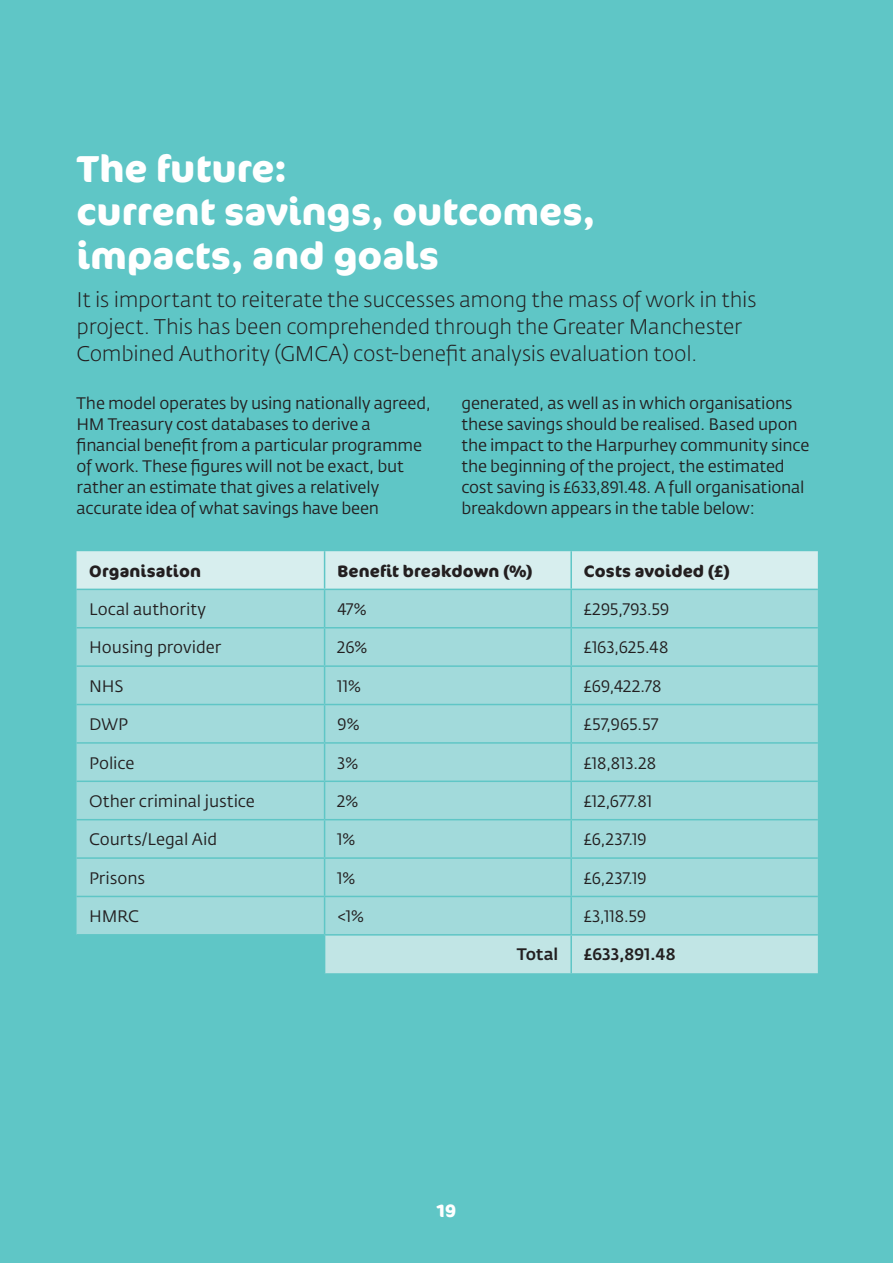
<style>
.page{position:relative;width:893px;height:1263px;background:#5fc6c6}
.page>*{position:absolute;margin:0;border:0;box-sizing:border-box;transform-origin:0 0}
.t1{font:700 37.5px/43.5px "Cocon";letter-spacing:.005em;color:#fff}
.t2{font:300 21px/27px "Fedra Sans Std";letter-spacing:-.01em;color:#231f20}
.t3{font:700 18px "Cocon";color:#fff}
.t4{font:16.5px/21px "Fedra Sans Std";letter-spacing:-.01em;color:#231f20}
.t5{font:700 16.5px "Cocon";letter-spacing:.01em;color:#231f20}
.t6{font:500 16.5px "Fedra Sans Std";color:#231f20}
</style>
<div class="page">
<div style="left:77px;top:551px;width:741px;height:38px;background:#d7eeee"></div>
<div style="left:77px;top:590px;width:741px;height:344px;background:#a2dadb"></div>
<div style="left:325px;top:935px;width:493px;height:38px;background:#c1e5e5"></div>
<hr style="left:324px;top:551px;width:1px;height:38px;background:#5fc6c6">
<hr style="left:570px;top:551px;width:2px;height:38px;background:#5fc6c6">
<hr style="left:324px;top:590px;width:1px;height:37px;background:#5fc6c6">
<hr style="left:570px;top:590px;width:2px;height:37px;background:#5fc6c6">
<hr style="left:77px;top:627px;width:248px;height:1px;background:#5fc6c6">
<hr style="left:325px;top:627px;width:246px;height:1px;background:#5fc6c6">
<hr style="left:324px;top:628px;width:1px;height:37px;background:#5fc6c6">
<hr style="left:571px;top:627px;width:247px;height:1px;background:#5fc6c6">
<hr style="left:570px;top:628px;width:2px;height:37px;background:#5fc6c6">
<hr style="left:77px;top:665px;width:248px;height:2px;background:#5fc6c6">
<hr style="left:325px;top:665px;width:246px;height:2px;background:#5fc6c6">
<hr style="left:324px;top:667px;width:1px;height:37px;background:#5fc6c6">
<hr style="left:571px;top:665px;width:247px;height:2px;background:#5fc6c6">
<hr style="left:570px;top:667px;width:2px;height:37px;background:#5fc6c6">
<hr style="left:77px;top:704px;width:248px;height:1px;background:#5fc6c6">
<hr style="left:325px;top:704px;width:246px;height:1px;background:#5fc6c6">
<hr style="left:324px;top:705px;width:1px;height:37px;background:#5fc6c6">
<hr style="left:571px;top:704px;width:247px;height:1px;background:#5fc6c6">
<hr style="left:570px;top:705px;width:2px;height:37px;background:#5fc6c6">
<hr style="left:77px;top:742px;width:248px;height:2px;background:#5fc6c6">
<hr style="left:325px;top:742px;width:246px;height:2px;background:#5fc6c6">
<hr style="left:324px;top:744px;width:1px;height:36px;background:#5fc6c6">
<hr style="left:571px;top:742px;width:247px;height:2px;background:#5fc6c6">
<hr style="left:570px;top:744px;width:2px;height:36px;background:#5fc6c6">
<hr style="left:77px;top:780px;width:248px;height:2px;background:#5fc6c6">
<hr style="left:325px;top:780px;width:246px;height:2px;background:#5fc6c6">
<hr style="left:324px;top:782px;width:1px;height:37px;background:#5fc6c6">
<hr style="left:571px;top:780px;width:247px;height:2px;background:#5fc6c6">
<hr style="left:570px;top:782px;width:2px;height:37px;background:#5fc6c6">
<hr style="left:77px;top:819px;width:248px;height:1px;background:#5fc6c6">
<hr style="left:325px;top:819px;width:246px;height:1px;background:#5fc6c6">
<hr style="left:324px;top:820px;width:1px;height:37px;background:#5fc6c6">
<hr style="left:571px;top:819px;width:247px;height:1px;background:#5fc6c6">
<hr style="left:570px;top:820px;width:2px;height:37px;background:#5fc6c6">
<hr style="left:77px;top:857px;width:248px;height:2px;background:#5fc6c6">
<hr style="left:325px;top:857px;width:246px;height:2px;background:#5fc6c6">
<hr style="left:324px;top:859px;width:1px;height:37px;background:#5fc6c6">
<hr style="left:571px;top:857px;width:247px;height:2px;background:#5fc6c6">
<hr style="left:570px;top:859px;width:2px;height:37px;background:#5fc6c6">
<hr style="left:77px;top:896px;width:248px;height:1px;background:#5fc6c6">
<hr style="left:325px;top:896px;width:246px;height:1px;background:#5fc6c6">
<hr style="left:324px;top:897px;width:1px;height:37px;background:#5fc6c6">
<hr style="left:571px;top:896px;width:247px;height:1px;background:#5fc6c6">
<hr style="left:570px;top:897px;width:2px;height:37px;background:#5fc6c6">
<hr style="left:570px;top:935px;width:2px;height:38px;background:#5fc6c6">
<h1 class="t1" style="left:77px;top:148px;width:520px">The future:<br>current savings, outcomes, impacts, and goals</h1>
<p class="t2" style="left:77px;top:286px;width:682px">It is important to reiterate the successes among the mass of work in this project. This has been comprehended through the Greater Manchester<br>Combined Authority (GMCA) cost-benefit analysis evaluation tool.</p>
<p class="t4" style="left:77px;top:392px;width:356px">The model operates by using nationally agreed, HM Treasury cost databases to derive a financial benefit from a particular programme of work. These figures will not be exact, but rather an estimate that gives a relatively accurate idea of what savings have been</p>
<p class="t4" style="left:461px;top:392px;width:350px">generated, as well as in which organisations these savings should be realised. Based upon the impact to the Harpurhey community since the beginning of the project, the estimated cost saving is £633,891.48. A full organisational breakdown appears in the table below:</p>
<p class="t5" style="left:89px;top:561px;width:113px">Organisation</p>
<p class="t5" style="left:337px;top:561px;width:197px">Benefit breakdown (%)</p>
<p class="t5" style="left:584px;top:561px;width:148px">Costs avoided (£)</p>
<p class="t4" style="left:89px;top:599px;width:118px">Local authority</p>
<p class="t4" style="left:337px;top:599px;width:31px">47%</p>
<p class="t4" style="left:584px;top:599px;width:87px">£295,793.59</p>
<p class="t4" style="left:89px;top:637px;width:134px">Housing provider</p>
<p class="t4" style="left:337px;top:637px;width:31px">26%</p>
<p class="t4" style="left:584px;top:637px;width:86px">£163,625.48</p>
<p class="t4" style="left:89px;top:675px;width:36px">NHS</p>
<p class="t4" style="left:337px;top:675px;width:25px">11%</p>
<p class="t4" style="left:584px;top:675px;width:79px">£69,422.78</p>
<p class="t4" style="left:89px;top:714px;width:40px">DWP</p>
<p class="t4" style="left:337px;top:714px;width:24px">9%</p>
<p class="t4" style="left:584px;top:714px;width:76px">£57,965.57</p>
<p class="t4" style="left:89px;top:752px;width:47px">Police</p>
<p class="t4" style="left:337px;top:752px;width:22px">3%</p>
<p class="t4" style="left:584px;top:752px;width:74px">£18,813.28</p>
<p class="t4" style="left:89px;top:791px;width:167px">Other criminal justice</p>
<p class="t4" style="left:337px;top:791px;width:22px">2%</p>
<p class="t4" style="left:584px;top:791px;width:70px">£12,677.81</p>
<p class="t4" style="left:89px;top:829px;width:130px">Courts/Legal Aid</p>
<p class="t4" style="left:337px;top:829px;width:20px">1%</p>
<p class="t4" style="left:584px;top:829px;width:64px">£6,237.19</p>
<p class="t4" style="left:89px;top:867px;width:58px">Prisons</p>
<p class="t4" style="left:337px;top:867px;width:20px">1%</p>
<p class="t4" style="left:584px;top:867px;width:64px">£6,237.19</p>
<p class="t4" style="left:89px;top:906px;width:51px">HMRC</p>
<p class="t4" style="left:337px;top:906px;width:28px">&lt;1%</p>
<p class="t4" style="left:584px;top:906px;width:64px">£3,118.59</p>
<p class="t6" style="left:517px;top:944px;width:43px">Total</p>
<p class="t6" style="left:584px;top:944px;width:93px">£633,891.48</p>
<p class="t3" style="left:437px;top:1200px;width:21px">19</p>
</div>
